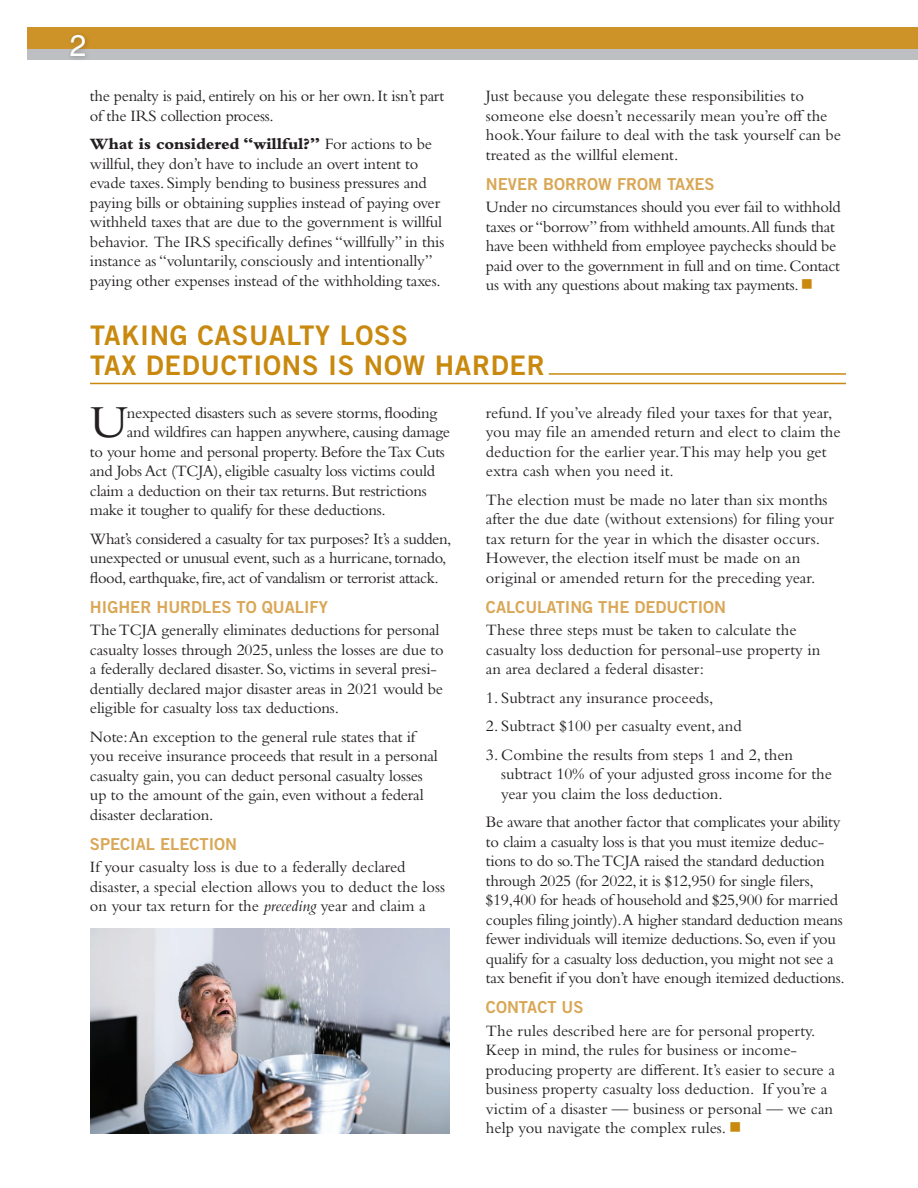
<style>
.page{position:relative;width:918px;height:1188px;background:#fff}
.page>*{position:absolute;margin:0;border:0;box-sizing:border-box;transform-origin:0 0}
.t1{font:47.85px "Bembo Std";color:#231f20}
.t2{font:30px "Helvetica LT Std";color:#fff}
.t3{font:27px/30px "Trade Gothic LT Std Bd 2";letter-spacing:.025em;color:#c8890e}
.t4{font:16.5px/19.5px "Bembo Std";letter-spacing:-.01em;color:#231f20}
.t5{font:16.5px "Trade Gothic LT Std Bd 2";color:#d9a756}
.s1{font-weight:800}
.s2{color:#c8890e}
.s3{font-style:italic}
</style>
<div class="page">
<div style="left:27px;top:44px;width:891px;height:16px;background:#bebfc2"></div>
<div style="left:27px;top:27px;width:891px;height:22px;background:#cd9328"></div>
<hr style="left:549px;top:373px;width:297px;height:2px;background:#c8890e">
<hr style="left:90px;top:383px;width:756px;height:1px;background:#c8890e">
<div style="left:67px;top:31px;width:24px;height:31px;background:#231f20;opacity:.3"></div>
<img style="left:90px;top:928px;width:360px;height:206px">
<h2 class="t2" style="left:70px;top:28px;width:18px">2</h2>
<p class="t4" style="left:90px;top:86px;width:356px">the penalty is paid, entirely on his or her own. It isn’t part of the IRS collection process.</p>
<p class="t4" style="left:90px;top:134px;width:356px"><span class="s1">What is considered “willful?”</span> For actions to be willful, they don’t have to include an overt intent to evade taxes. Simply bending to business pressures and paying bills or obtaining supplies instead of paying over withheld taxes that are due to the government is willful behavior. The IRS specifically defines “willfully” in this instance as “voluntarily, consciously and intentionally” paying other expenses instead of the withholding taxes.</p>
<p class="t4" style="left:486px;top:86px;width:356px">Just because you delegate these responsibilities to someone else doesn’t necessarily mean you’re off the hook.Your failure to deal with the task yourself can be treated as the willful element.</p>
<p class="t5" style="left:486px;top:174px;width:230px">NEVER BORROW FROM TAXES</p>
<p class="t4" style="left:486px;top:197px;width:356px">Under no circumstances should you ever fail to withhold taxes or “borrow” from withheld amounts.All funds that have been withheld from employee paychecks should be paid over to the government in full and on time. Contact us with any questions about making tax payments. <span class="s2">■</span></p>
<h3 class="t3" style="left:90px;top:320px;width:456px">TAKING CASUALTY LOSS<br>TAX DEDUCTIONS IS NOW HARDER</h3>
<h1 class="t1" style="left:90px;top:394px;width:39px">U</h1>
<p class="t4" style="left:127px;top:402px;width:312px">nexpected disasters such as severe storms, flooding</p>
<p class="t4" style="left:127px;top:422px;width:325px">and wildfires can happen anywhere, causing damage</p>
<p class="t4" style="left:90px;top:441px;width:356px">to your home and personal property. Before the Tax Cuts</p>
<p class="t4" style="left:90px;top:461px;width:346px">and Jobs Act (TCJA), eligible casualty loss victims could</p>
<p class="t4" style="left:90px;top:480px;width:338px">claim a deduction on their tax returns. But restrictions</p>
<p class="t4" style="left:90px;top:500px;width:297px">make it tougher to qualify for these deductions.</p>
<p class="t4" style="left:90px;top:528px;width:363px">What’s considered a casualty for tax purposes? It’s a sudden, unexpected or unusual event, such as a hurricane, tornado, flood, earthquake, fire, act of vandalism or terrorist attack.</p>
<p class="t5" style="left:90px;top:596px;width:239px">HIGHER HURDLES TO QUALIFY</p>
<p class="t4" style="left:90px;top:620px;width:355px">The TCJA generally eliminates deductions for personal casualty losses through 2025, unless the losses are due to a federally declared disaster. So, victims in several presi&shy;dentially declared major disaster areas in 2021 would be eligible for casualty loss tax deductions.</p>
<p class="t4" style="left:90px;top:726px;width:349px">Note: An exception to the general rule states that if you receive insurance proceeds that result in a personal casualty gain, you can deduct personal casualty losses up to the amount of the gain, even without a federal disaster declaration.</p>
<p class="t5" style="left:90px;top:834px;width:149px">SPECIAL ELECTION</p>
<p class="t4" style="left:90px;top:857px;width:357px">If your casualty loss is due to a federally declared disaster, a special election allows you to deduct the loss on your tax return for the <span class="s3">preceding</span> year and claim a</p>
<p class="t4" style="left:486px;top:402px;width:356px">refund. If you’ve already filed your taxes for that year, you may file an amended return and elect to claim the deduction for the earlier year.This may help you get extra cash when you need it.</p>
<p class="t4" style="left:486px;top:489px;width:350px">The election must be made no later than six months after the due date (without extensions) for filing your tax return for the year in which the disaster occurs.<br>However, the election itself must be made on an original or amended return for the preceding year.</p>
<p class="t5" style="left:486px;top:597px;width:242px">CALCULATING THE DEDUCTION</p>
<p class="t4" style="left:486px;top:620px;width:336px">These three steps must be taken to calculate the casualty loss deduction for personal-use property in an area declared a federal disaster:</p>
<p class="t4" style="left:486px;top:687px;width:229px">1. Subtract any insurance proceeds,</p>
<p class="t4" style="left:486px;top:716px;width:257px">2. Subtract $100 per casualty event, and</p>
<p class="t4" style="left:501px;top:744px;width:332px;text-indent:-15px">3. Combine the results from steps 1 and 2, then subtract 10% of your adjusted gross income for the year you claim the loss deduction.</p>
<p class="t4" style="left:486px;top:812px;width:360px">Be aware that another factor that complicates your ability to claim a casualty loss is that you must itemize deduc&shy;tions to do so.The TCJA raised the standard deduction through 2025 (for 2022, it is $12,950 for single filers, $19,400 for heads of household and $25,900 for married couples filing jointly).A higher standard deduction means fewer individuals will itemize deductions. So, even if you qualify for a casualty loss deduction, you might not see a tax benefit if you don’t have enough itemized deductions.</p>
<p class="t5" style="left:486px;top:997px;width:99px">CONTACT US</p>
<p class="t4" style="left:486px;top:1020px;width:350px">The rules described here are for personal property.<br>Keep in mind, the rules for business or income&shy;producing property are different. It’s easier to secure a business property casualty loss deduction. If you’re a victim of a disaster — business or personal — we can help you navigate the complex rules. <span class="s2">■</span></p>
</div>
